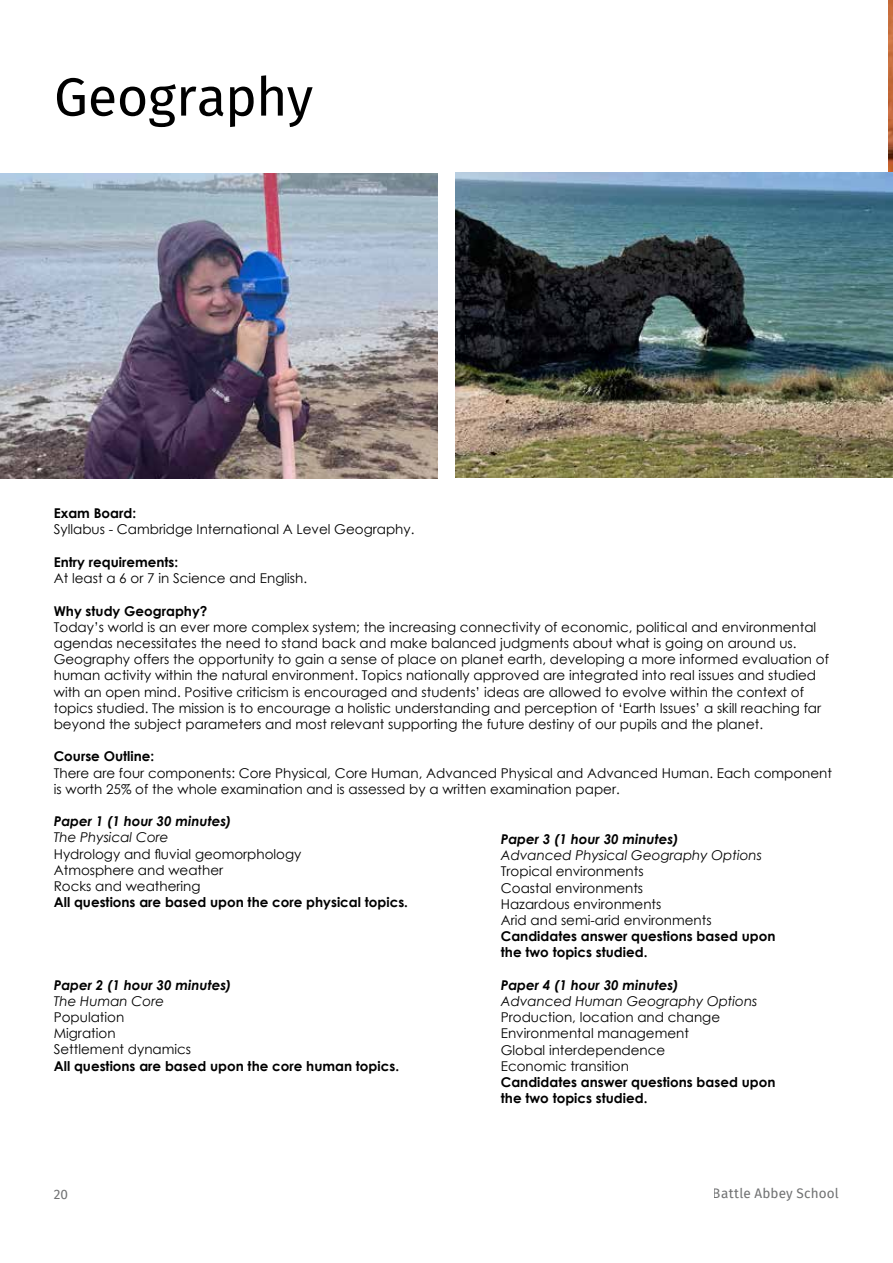
<style>
.page{position:relative;width:893px;height:1263px;background:#fff}
.page>*{position:absolute;margin:0;border:0;box-sizing:border-box;transform-origin:0 0}
.t1{font:53.85px "Fira Sans";letter-spacing:-.005em;color:#000}
.t2{font:13.5px/16.2px "Century Gothic";color:#000}
.t3{font:700 13.5px/16.2px "Century Gothic";color:#000}
.t4{font:italic 700 13.5px "Century Gothic";color:#000}
.t5{font:italic 13.5px "Century Gothic";color:#000}
.t6{font:13.5px "Fira Sans";letter-spacing:.015em;color:#707172}
</style>
<div class="page">
<img style="left:889px;top:0;width:4px;height:172px">
<img style="left:455px;top:172px;width:438px;height:306px">
<img style="left:0;top:173px;width:438px;height:306px">
<h1 class="t1" style="left:54px;top:56px;width:261px">Geography</h1>
<p class="t3" style="left:54px;top:505px;width:84px">Exam Board:</p>
<p class="t2" style="left:54px;top:521px;width:362px">Syllabus - Cambridge International A Level Geography.</p>
<p class="t3" style="left:54px;top:553px;width:126px">Entry requirements:</p>
<p class="t2" style="left:54px;top:570px;width:255px">At least a 6 or 7 in Science and English.</p>
<p class="t3" style="left:54px;top:602px;width:155px">Why study Geography?</p>
<p class="t2" style="left:54px;top:618px;width:777px">Today’s world is an ever more complex system; the increasing connectivity of economic, political and environmental agendas necessitates the need to stand back and make balanced judgments about what is going on around us.<br>Geography offers the opportunity to gain a sense of place on planet earth, developing a more informed evaluation of human activity within the natural environment. Topics nationally approved are integrated into real issues and studied with an open mind. Positive criticism is encouraged and students’ ideas are allowed to evolve within the context of topics studied. The mission is to encourage a holistic understanding and perception of ‘Earth Issues’ a skill reaching far beyond the subject parameters and most relevant supporting the future destiny of our pupils and the planet.</p>
<p class="t3" style="left:54px;top:748px;width:102px">Course Outline:</p>
<p class="t2" style="left:54px;top:764px;width:780px">There are four components: Core Physical, Core Human, Advanced Physical and Advanced Human. Each component is worth 25% of the whole examination and is assessed by a written examination paper.</p>
<p class="t4" style="left:54px;top:811px;width:179px">Paper 1 (1 hour 30 minutes)</p>
<p class="t5" style="left:54px;top:828px;width:116px">The Physical Core</p>
<p class="t2" style="left:54px;top:845px;width:249px">Hydrology and fluvial geomorphology<br>Atmosphere and weather<br>Rocks and weathering</p>
<p class="t3" style="left:54px;top:893px;width:356px">All questions are based upon the core physical topics.</p>
<p class="t4" style="left:501px;top:829px;width:179px">Paper 3 (1 hour 30 minutes)</p>
<p class="t5" style="left:501px;top:846px;width:263px">Advanced Physical Geography Options</p>
<p class="t2" style="left:501px;top:863px;width:212px">Tropical environments<br>Coastal environments<br>Hazardous environments<br>Arid and semi-arid environments</p>
<p class="t3" style="left:501px;top:927px;width:276px">Candidates answer questions based upon the two topics studied.</p>
<p class="t4" style="left:501px;top:974px;width:179px">Paper 4 (1 hour 30 minutes)</p>
<p class="t5" style="left:501px;top:992px;width:258px">Advanced Human Geography Options</p>
<p class="t2" style="left:501px;top:1009px;width:221px">Production, location and change<br>Environmental management<br>Global interdependence<br>Economic transition</p>
<p class="t3" style="left:501px;top:1073px;width:276px">Candidates answer questions based upon the two topics studied.</p>
<p class="t4" style="left:54px;top:974px;width:179px">Paper 2 (1 hour 30 minutes)</p>
<p class="t5" style="left:54px;top:991px;width:112px">The Human Core</p>
<p class="t2" style="left:54px;top:1009px;width:139px">Population<br>Migration<br>Settlement dynamics</p>
<p class="t3" style="left:54px;top:1057px;width:347px">All questions are based upon the core human topics.</p>
<p class="t6" style="left:54px;top:1184px;width:16px">20</p>
<p class="t6" style="left:713px;top:1183px;width:127px">Battle Abbey School</p>
</div>
